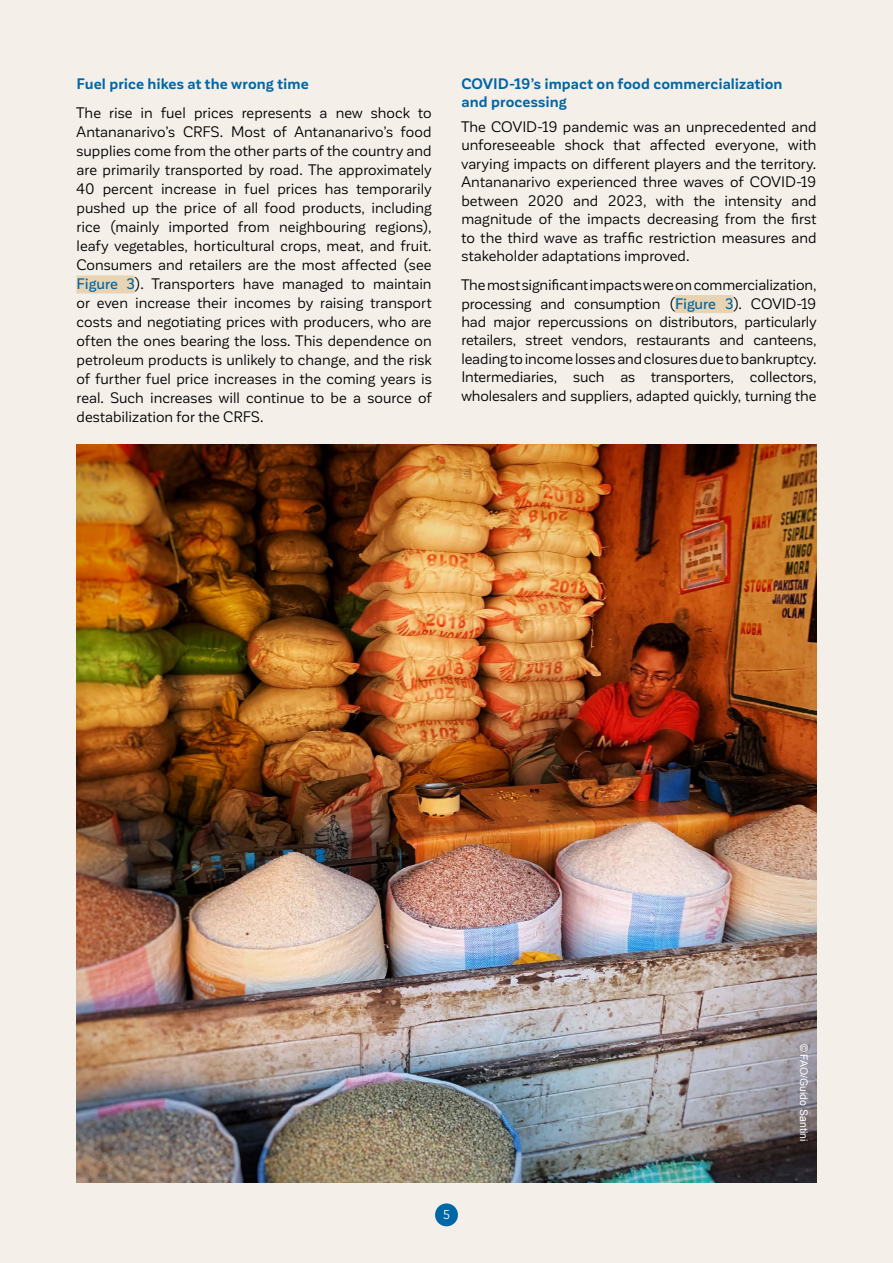
<style>
.page{position:relative;width:893px;height:1263px;background:#f4efe9}
.page>*{position:absolute;margin:0;border:0;box-sizing:border-box;transform-origin:0 0}
.t1{font:15px/18.9px "Corporative Sans";letter-spacing:.005em;color:#000;text-align:justify}
.t2{font:700 15px/18.5px "Corporative Sans";letter-spacing:.005em;color:#0067a7}
.t3{font:12.75px "Corporative Sans";color:#fff}
.t4{font:10.5px "Arial";color:#fff}
.s1{font-weight:500;color:#0067a7}
</style>
<div class="page">
<div style="left:435px;top:1203px;width:23px;height:23px;background:#0067a7;border-radius:50%"></div>
<img style="left:77px;top:444px;width:739px;height:739px">
<div style="left:77px;top:275px;width:57px;height:18px;background:#e8d4b2"></div>
<div style="left:675px;top:295px;width:58px;height:18px;background:#e8d4b2"></div>
<p class="t2" style="left:77px;top:74px;width:234px">Fuel price hikes at the wrong time</p>
<p class="t1" style="left:77px;top:104px;width:357px">The rise in fuel prices represents a new shock to Antananarivo’s CRFS. Most of Antananarivo’s food supplies come from the other parts of the country and are primarily transported by road. The approximately 40 percent increase in fuel prices has temporarily pushed up the price of all food products, including rice (mainly imported from neighbouring regions), leafy vegetables, horticultural crops, meat, and fruit.<br>Consumers and retailers are the most affected (see <span class="s1">Figure 3</span>). Transporters have managed to maintain or even increase their incomes by raising transport costs and negotiating prices with producers, who are often the ones bearing the loss. This dependence on petroleum products is unlikely to change, and the risk of further fuel price increases in the coming years is real. Such increases will continue to be a source of destabilization for the CRFS.</p>
<p class="t2" style="left:461px;top:74px;width:323px">COVID-19’s impact on food commercialization and processing</p>
<p class="t1" style="left:461px;top:118px;width:357px;line-height:18.5px">The COVID-19 pandemic was an unprecedented and unforeseeable shock that affected everyone, with varying impacts on different players and the territory.<br>Antananarivo experienced three waves of COVID-19 between 2020 and 2023, with the intensity and magnitude of the impacts decreasing from the first to the third wave as traffic restriction measures and stakeholder adaptations improved.</p>
<p class="t1" style="left:461px;top:276px;width:357px;line-height:18.5px">The most significant impacts were on commercialization, processing and consumption (<span class="s1">Figure 3</span>). COVID-19 had major repercussions on distributors, particularly retailers, street vendors, restaurants and canteens, leading to income losses and closures due to bankruptcy.<br>Intermediaries, such as transporters, collectors, wholesalers and suppliers, adapted quickly, turning the</p>
<p class="t3" style="left:443px;top:1208px;width:9px">5</p>
<p class="t4" style="left:811px;top:1043px;width:99px;rotate:90deg">© FAO/Guido Santini</p>
</div>
